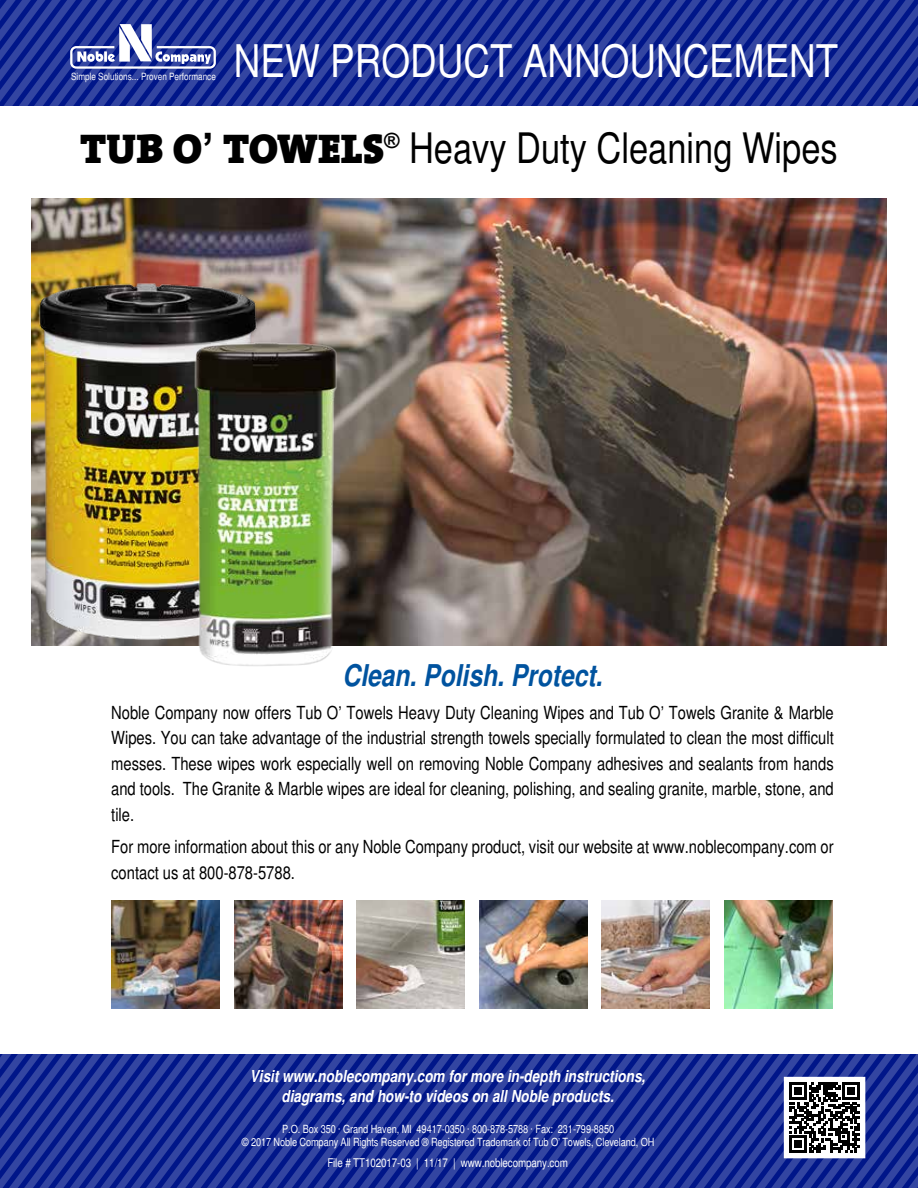
<style>
.page{position:relative;width:918px;height:1188px;background:#fff}
.page>*{position:absolute;margin:0;border:0;box-sizing:border-box;transform-origin:0 0}
.t1{font:condensed 45px "Helvetica";color:#fff}
.t2{font:condensed 42px "Helvetica";color:#000}
.t3{font:italic 700 condensed 30px "Helvetica";color:#00539f}
.t4{font:condensed 18px/25.5px "Helvetica";color:#000;text-align:justify}
.t5{font:italic 700 condensed 16.5px/19.8px "Helvetica";color:#fff;text-align:center}
.t6{font:condensed 12px "Helvetica";letter-spacing:-.01em;color:#fff}
.t7{font:condensed 11.25px/13.5px "Helvetica";letter-spacing:-.01em;color:#fff;text-align:center}
.t8{font:condensed 9.9px "Helvetica";color:#fff}
.s1{font-family:"The Serif";font-weight:900;font-stretch:normal}
.s2{font-family:"Arial";font-weight:700;font-stretch:normal}
</style>
<div class="page">
<svg style="left:313px;top:1054px;width:60px;height:134px;background:#1d3196"></svg>
<svg style="left:373px;top:1054px;width:545px;height:134px;background:#1d3197"></svg>
<svg style="left:0;top:1054px;width:313px;height:134px;background:#1d3196"></svg>
<div style="left:784px;top:1077px;width:81px;height:81px;background:#fff"></div>
<svg style="left:790px;top:1083px;width:70px;height:70px"></svg>
<svg style="left:397px;top:0;width:105px;height:106px;background:#1d3196"></svg>
<svg style="left:502px;top:0;width:16px;height:106px;background:#1d3196"></svg>
<svg style="left:518px;top:0;width:400px;height:106px;background:#1d3196"></svg>
<svg style="left:0;top:0;width:397px;height:106px;background:#283b9c"></svg>
<img style="left:31px;top:199px;width:856px;height:447px">
<img style="left:602px;top:901px;width:108px;height:108px">
<img style="left:234px;top:901px;width:108px;height:108px">
<img style="left:479px;top:901px;width:108px;height:108px">
<img style="left:111px;top:901px;width:108px;height:108px">
<img style="left:724px;top:901px;width:108px;height:108px">
<img style="left:357px;top:901px;width:108px;height:108px">
<img style="left:31px;top:264px;width:259px;height:382px">
<img style="left:186px;top:337px;width:153px;height:329px">
<p class="t8" style="left:71px;top:70px;width:146px">Simple Solutions... Proven Performance</p>
<h1 class="t1" style="left:234px;top:34px;width:606px">NEW PRODUCT ANNOUNCEMENT</h1>
<h2 class="t2" style="left:80px;top:123px;width:759px"><span class="s1">TUB O</span><span class="s2">’</span> <span class="s1">TOWELS</span><sup>®</sup> Heavy Duty Cleaning Wipes</h2>
<h3 class="t3" style="left:343px;top:658px;width:261px">Clean. Polish. Protect.</h3>
<p class="t4" style="left:111px;top:700px;width:724px">Noble Company now offers Tub O’ Towels Heavy Duty Cleaning Wipes and Tub O’ Towels Granite &amp; Marble Wipes. You can take advantage of the industrial strength towels specially formulated to clean the most difficult messes. These wipes work especially well on removing Noble Company adhesives and sealants from hands and tools. The Granite &amp; Marble wipes are ideal for cleaning, polishing, and sealing granite, marble, stone, and tile.</p>
<p class="t4" style="left:111px;top:834px;width:724px">For more information about this or any Noble Company product, visit our website at www.noblecompany.com or contact us at 800-878-5788.</p>
<p class="t5" style="left:250px;top:1066px;width:397px">Visit www.noblecompany.com for more in-depth instructions, diagrams, and how-to videos on all Noble products.</p>
<p class="t7" style="left:242px;top:1122px;width:414px">P.O. Box 350 · Grand Haven, MI 49417-0350 · 800-878-5788 · Fax: 231-799-8850<br>© 2017 Noble Company All Rights Reserved ® Registered Trademark of Tub O’ Towels, Cleveland, OH</p>
<p class="t6" style="left:327px;top:1156px;width:242px">File # TT102017-03 | 11/17 | www.noblecompany.com</p>
</div>
